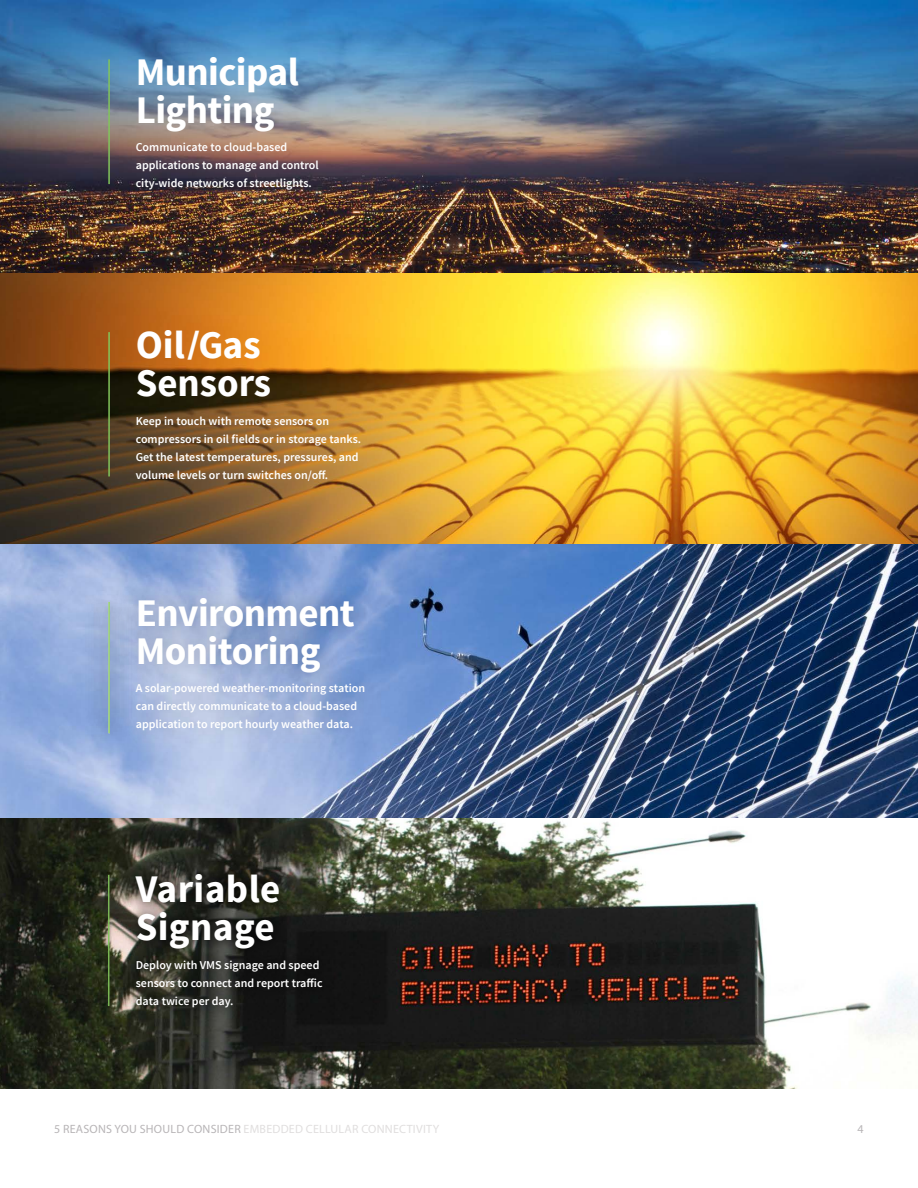
<style>
.page{position:relative;width:918px;height:1188px;background:#fff}
.page>*{position:absolute;margin:0;border:0;box-sizing:border-box;transform-origin:0 0}
.t1{font:700 39px/37.5px "Source Sans Pro";letter-spacing:-.015em;color:#fff}
.t2{font:700 39px/37.5px "Source Sans Pro";letter-spacing:.01em;color:#fff}
.t3{font:600 12px/18px "Source Sans Pro";color:#fff}
.t4{font:12px "Myriad Pro";letter-spacing:.02em;color:#e0dede}
.t5{font:12px "Myriad Pro";color:#b8b5b7}
.s1{font-size:39.75px}
.s2{font-size:33.15px}
.s3{color:#b8b5b7}
</style>
<div class="page">
<img style="left:0;top:0;width:918px;height:1089px">
<hr style="left:108px;top:332px;width:2px;height:144px;background:#82c55b">
<hr style="left:108px;top:59px;width:2px;height:125px;background:#82c55b">
<svg style="left:135px;top:861px;width:199px;height:158px;background:#272822"></svg>
<div style="left:113px;top:575px;width:274px;height:179px;background:#000;opacity:.3"></div>
<div style="left:83px;top:582px;width:52px;height:171px;background:#000;opacity:.75"></div>
<hr style="left:108px;top:602px;width:2px;height:131px;background:#82c55b">
<div style="left:82px;top:855px;width:53px;height:171px;background:#000;opacity:.75"></div>
<hr style="left:108px;top:875px;width:2px;height:131px;background:#82c55b">
<h1 class="t1" style="left:136px;top:55px;width:165px">Municipal<br>Lighting</h1>
<p class="t3" style="left:136px;top:139px;width:184px">Communicate to cloud-based applications to manage and control city-wide networks of streetlights.</p>
<h1 class="t1" style="left:136px;top:328px;width:137px"><span class="s1">O</span>il<span class="s2">/</span>Gas<br>Sensors</h1>
<p class="t3" style="left:136px;top:412px;width:227px">Keep in touch with remote sensors on compressors in oil fields or in storage tanks.<br>Get the latest temperatures, pressures, and volume levels or turn switches on/off.</p>
<h1 class="t1" style="left:136px;top:596px;width:220px">Environment<br>Monitoring</h1>
<p class="t3" style="left:136px;top:680px;width:231px">A solar-powered weather-monitoring station can directly communicate to a cloud-based application to report hourly weather data.</p>
<h1 class="t2" style="left:136px;top:872px;width:146px">Variable<br>Signage</h1>
<p class="t3" style="left:136px;top:956px;width:188px">Deploy with VMS signage and speed sensors to connect and report traffic data twice per day.</p>
<p class="t4" style="left:54px;top:1121px;width:386px"><span class="s3">5 REASONS YOU SHOULD CONSIDER</span> EMBEDDED CELLULAR CONNECTIVITY</p>
<p class="t5" style="left:858px;top:1121px;width:8px">4</p>
</div>
